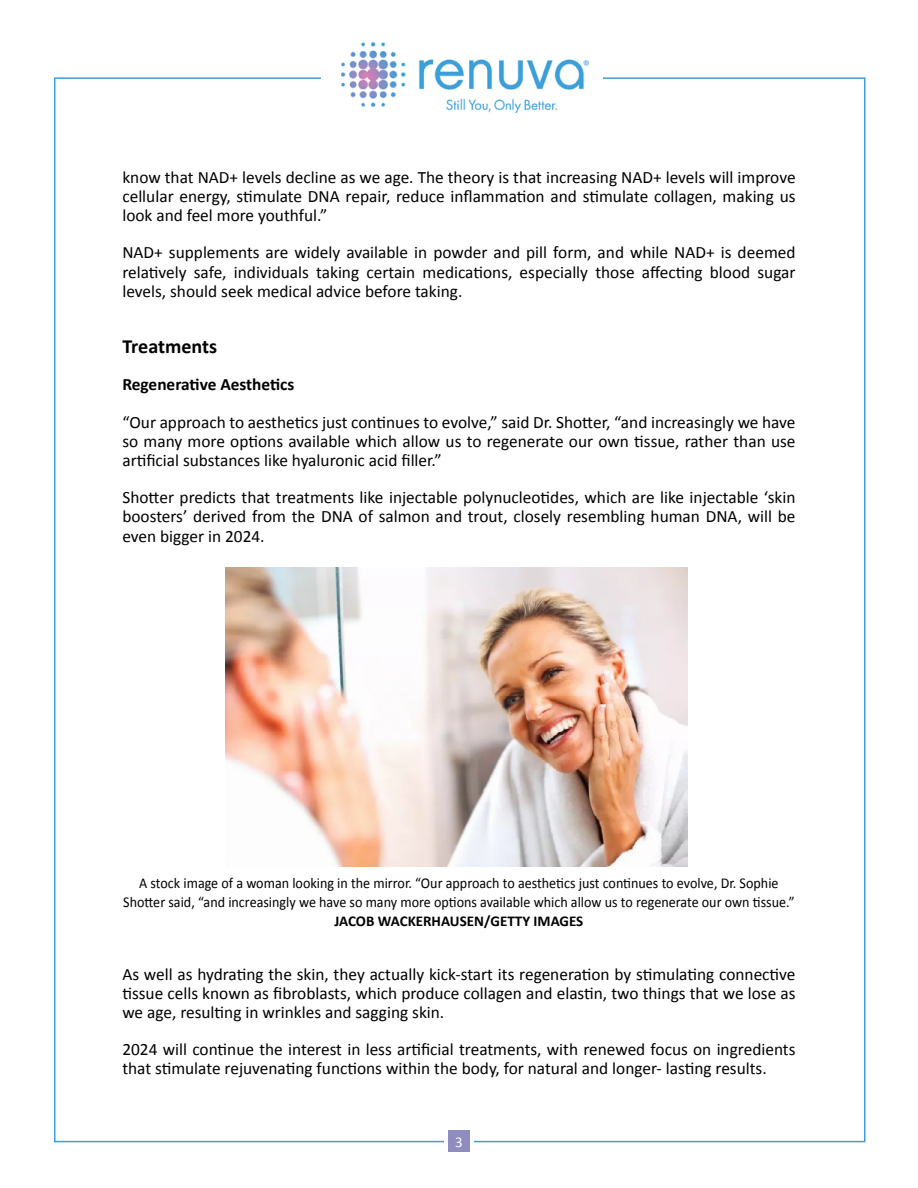
<style>
.page{position:relative;width:918px;height:1188px;background:#fff}
.page>*{position:absolute;margin:0;border:0;box-sizing:border-box;transform-origin:0 0}
.t1{font:700 20.1px "Calibri";color:#000}
.t2{font:17.4px/19.2px "Calibri";color:#000;text-align:justify}
.t3{font:700 17.4px "Calibri";color:#000}
.t4{font:15px/19.2px "Calibri";color:#000;text-align:center;scale:.94 1}
.t5{font:700 15px "Calibri";color:#000}
.t6{font:15px "Calibri";color:#fff}
</style>
<div class="page">
<img style="left:341px;top:42px;width:248px;height:71px">
<div style="left:448px;top:1131px;width:22px;height:21px;background:#8f8cc0"></div>
<img style="left:225px;top:568px;width:463px;height:298px">
<p class="t2" style="left:122px;top:167px;width:675px">know that NAD+ levels decline as we age. The theory is that increasing NAD+ levels will improve cellular energy, stimulate DNA repair, reduce inflammation and stimulate collagen, making us look and feel more youthful.”</p>
<p class="t2" style="left:122px;top:242px;width:675px">NAD+ supplements are widely available in powder and pill form, and while NAD+ is deemed relatively safe, individuals taking certain medications, especially those affecting blood sugar levels, should seek medical advice before taking.</p>
<p class="t1" style="left:122px;top:334px;width:96px">Treatments</p>
<p class="t3" style="left:122px;top:373px;width:174px">Regenerative Aesthetics</p>
<p class="t2" style="left:122px;top:411px;width:675px">“Our approach to aesthetics just continues to evolve,” said Dr. Shotter, “and increasingly we have so many more options available which allow us to regenerate our own tissue, rather than use artificial substances like hyaluronic acid filler.”</p>
<p class="t2" style="left:122px;top:487px;width:675px">Shotter predicts that treatments like injectable polynucleotides, which are like injectable ‘skin boosters’ derived from the DNA of salmon and trout, closely resembling human DNA, will be even bigger in 2024.</p>
<p class="t4" style="left:123px;top:873px;width:716px">A stock image of a woman looking in the mirror. “Our approach to aesthetics just continues to evolve, Dr. Sophie<br>Shotter said, “and increasingly we have so many more options available which allow us to regenerate our own tissue.”</p>
<p class="t5" style="left:335px;top:912px;width:250px">JACOB WACKERHAUSEN/GETTY IMAGES</p>
<p class="t2" style="left:122px;top:963px;width:675px">As well as hydrating the skin, they actually kick-start its regeneration by stimulating connective tissue cells known as fibroblasts, which produce collagen and elastin, two things that we lose as we age, resulting in wrinkles and sagging skin.</p>
<p class="t2" style="left:122px;top:1039px;width:675px">2024 will continue the interest in less artificial treatments, with renewed focus on ingredients that stimulate rejuvenating functions within the body, for natural and longer- lasting results.</p>
<p class="t6" style="left:455px;top:1132px;width:9px">3</p>
</div>
